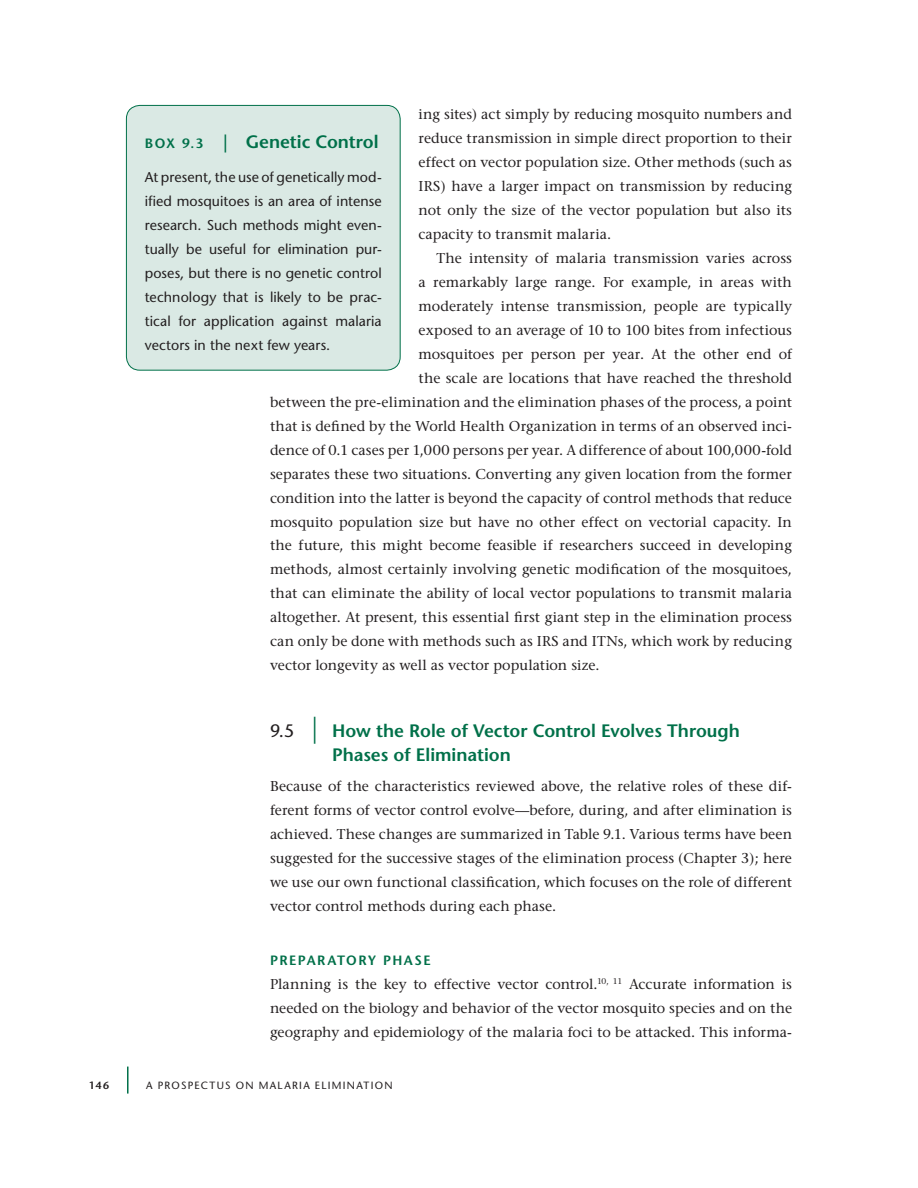
<style>
.page{position:relative;width:918px;height:1188px;background:#fff}
.page>*{position:absolute;margin:0;border:0;box-sizing:border-box;transform-origin:0 0}
.t1{font:600 18px/24px "Stone Sans";color:#007049}
.t2{font:14.25px/24px "Stone Serif";letter-spacing:.005em;color:#231f20;text-align:justify}
.t3{font:14.25px/24px "Stone Sans";letter-spacing:.005em;color:#231f20;text-align:justify}
.t4{font:600 13.5px "Stone Sans";letter-spacing:.115em;color:#007049}
.t5{font:10.5px "Stone Sans";letter-spacing:.125em;color:#231f20}
.t6{font:600 10.5px "Stone Sans";color:#231f20}
.s1{font-size:13.5px}
.s2{font-weight:400;color:#231f20}
.s3{font-size:27px}
</style>
<div class="page">
<hr style="left:127px;top:1067px;width:2px;height:27px;background:#007049">
<div style="left:126px;top:105px;width:274px;height:265px;background:#dae9e4;border-radius:14px"></div>
<div style="left:126px;top:105px;width:275px;height:266px;border:1px solid #007049;border-radius:14px"></div>
<p class="t2" style="left:419px;top:102px;width:375px">ing sites) act simply by reducing mosquito numbers and reduce transmission in simple direct proportion to their effect on vector population size. Other methods (such as IRS) have a larger impact on transmission by reducing not only the size of the vector population but also its capacity to transmit malaria.</p>
<p class="t2" style="left:437px;top:246px;width:357px">The intensity of malaria transmission varies across</p>
<p class="t2" style="left:419px;top:270px;width:375px">a remarkably large range. For example, in areas with</p>
<p class="t2" style="left:419px;top:294px;width:375px">moderately intense transmission, people are typically</p>
<p class="t2" style="left:419px;top:318px;width:375px">exposed to an average of 10 to 100 bites from infectious</p>
<p class="t2" style="left:419px;top:342px;width:375px">mosquitoes per person per year. At the other end of</p>
<p class="t2" style="left:419px;top:366px;width:375px">the scale are locations that have reached the threshold</p>
<p class="t2" style="left:270px;top:390px;width:523px">between the pre-elimination and the elimination phases of the process, a point</p>
<p class="t2" style="left:270px;top:414px;width:524px">that is defined by the World Health Organization in terms of an observed inci-</p>
<p class="t2" style="left:270px;top:438px;width:523px">dence of 0.1 cases per 1,000 persons per year. A difference of about 100,000-fold</p>
<p class="t2" style="left:270px;top:462px;width:523px">separates these two situations. Converting any given location from the former</p>
<p class="t2" style="left:270px;top:486px;width:523px">condition into the latter is beyond the capacity of control methods that reduce</p>
<p class="t2" style="left:270px;top:510px;width:523px">mosquito population size but have no other effect on vectorial capacity. In</p>
<p class="t2" style="left:270px;top:534px;width:523px">the future, this might become feasible if researchers succeed in developing</p>
<p class="t2" style="left:270px;top:558px;width:523px">methods, almost certainly involving genetic modification of the mosquitoes,</p>
<p class="t2" style="left:270px;top:582px;width:523px">that can eliminate the ability of local vector populations to transmit malaria</p>
<p class="t2" style="left:270px;top:606px;width:523px">altogether. At present, this essential first giant step in the elimination process</p>
<p class="t2" style="left:270px;top:630px;width:523px">can only be done with methods such as IRS and ITNs, which work by reducing</p>
<p class="t2" style="left:270px;top:654px;width:331px">vector longevity as well as vector population size.</p>
<p class="t1" style="left:145px;top:129px;width:235px"><span class="s1">Box 9.3</span> | Genetic Control</p>
<p class="t3" style="left:145px;top:165px;width:239px">At present, the use of genetically mod&shy;ified mosquitoes is an area of intense research. Such methods might even&shy;tually be useful for elimination pur&shy;poses, but there is no genetic control technology that is likely to be prac&shy;tical for application against malaria vectors in the next few years.</p>
<p class="t1" style="left:332px;top:718px;width:409px;text-indent:-62px"><span class="s2">9.5</span> <span class="s3">|</span> H ow the Role of Vector Control Evolves Through<br>Phases of Elimination</p>
<p class="t2" style="left:270px;top:774px;width:524px">Because of the characteristics reviewed above, the relative roles of these dif&shy;ferent forms of vector control evolve—before, during, and after elimination is achieved. These changes are summarized in Table 9.1. Various terms have been suggested for the successive stages of the elimination process (Chapter 3); here we use our own functional classification, which focuses on the role of different vector control methods during each phase.</p>
<p class="t4" style="left:270px;top:952px;width:162px">Preparatory Phase</p>
<p class="t2" style="left:270px;top:972px;width:524px">Planning is the key to effective vector control.<sup>10,</sup> <sup>11</sup> Accurate information is needed on the biology and behavior of the vector mosquito species and on the geography and epidemiology of the malaria foci to be attacked. This informa-</p>
<p class="t6" style="left:89px;top:1079px;width:22px">146</p>
<p class="t5" style="left:146px;top:1079px;width:34px">A Prosp</p>
<p class="t5" style="left:194px;top:1079px;width:15px">ectus</p>
<p class="t5" style="left:236px;top:1079px;width:43px">on Mala</p>
<p class="t5" style="left:292px;top:1079px;width:30px">ria Elimi</p>
<p class="t5" style="left:347px;top:1079px;width:18px">natio</p>
<p class="t5" style="left:384px;top:1079px;width:10px">n</p>
</div>
